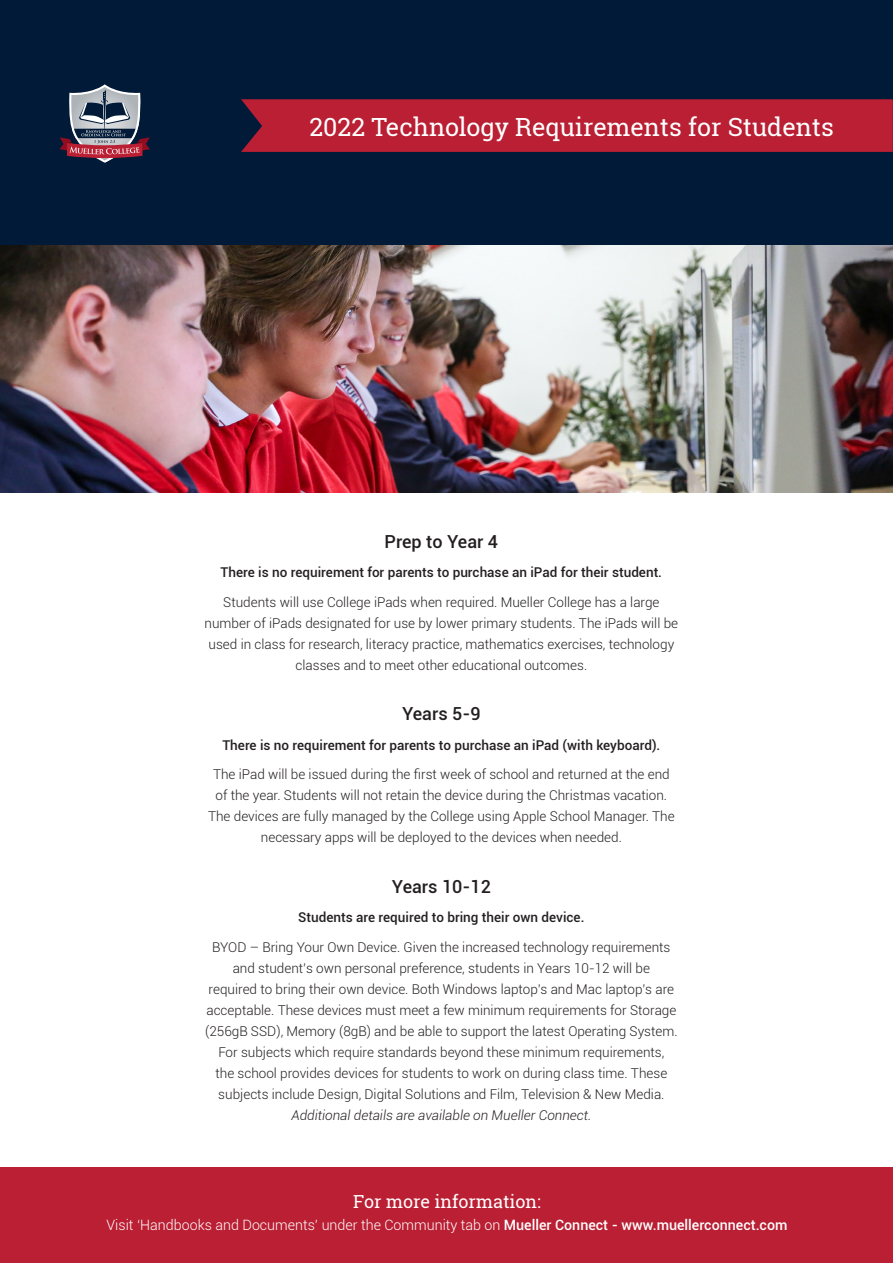
<style>
.page{position:relative;width:893px;height:1263px;background:#fff}
.page>*{position:absolute;margin:0;border:0;box-sizing:border-box;transform-origin:0 0}
.t1{font:25.05px "Roboto Slab";color:#fff}
.Body{font:500 18px "Roboto";color:#231f20}
.Body-2{font:18px "Roboto Slab";color:#fff}
.Body-3{font:300 14.25px "Roboto";color:#fff}
.Body-4{font:300 13.5px/21px "Roboto";color:#231f20;text-align:center}
.Body-5{font:500 13.5px "Roboto";color:#231f20}
.s1{font-style:italic}
.s2{font-weight:500}
</style>
<div class="page">
<div style="left:0;top:0;width:893px;height:247px;background:#001a37"></div>
<div style="left:241px;top:99px;width:652px;height:53px;background:#ba1f33"></div>
<svg style="left:59px;top:84px;width:91px;height:79px"></svg>
<div style="left:0;top:1167px;width:893px;height:96px;background:#ba1f33"></div>
<img style="left:0;top:246px;width:893px;height:246px">
<p class="t1" style="left:309px;top:110px;width:526px">2022 Technology Requirements for Students</p>
<p class="Body" style="left:385px;top:528px;width:115px">Prep to Year 4</p>
<p class="Body-5" style="left:221px;top:563px;width:443px">There is no requirement for parents to purchase an iPad for their student.</p>
<p class="Body-4" style="left:205px;top:591px;width:475px">Students will use College iPads when required. Mueller College has a large number of iPads designated for use by lower primary students. The iPads will be used in class for research, literacy practice, mathematics exercises, technology classes and to meet other educational outcomes.</p>
<p class="Body" style="left:402px;top:701px;width:80px">Years 5-9</p>
<p class="Body-5" style="left:222px;top:735px;width:439px">There is no requirement for parents to purchase an iPad (with keyboard).</p>
<p class="Body-4" style="left:208px;top:763px;width:468px">The iPad will be issued during the first week of school and returned at the end of the year. Students will not retain the device during the Christmas vacation.<br>The devices are fully managed by the College using Apple School Manager. The necessary apps will be deployed to the devices when needed.</p>
<p class="Body" style="left:392px;top:873px;width:101px">Years 10-12</p>
<p class="Body-5" style="left:298px;top:908px;width:288px">Students are required to bring their own device.</p>
<p class="Body-4" style="left:205px;top:936px;width:474px">BYOD – Bring Your Own Device. Given the increased technology requirements and student’s own personal preference, students in Years 10-12 will be<br>required to bring their own device. Both Windows laptop’s and Mac laptop’s are acceptable. These devices must meet a few minimum requirements for Storage (256gB SSD), Memory (8gB) and be able to support the latest Operating System.<br>For subjects which require standards beyond these minimum requirements,<br>the school provides devices for students to work on during class time. These subjects include Design, Digital Solutions and Film, Television &amp; New Media.<br><span class="s1">Additional details are available on Mueller Connect.</span></p>
<p class="Body-2" style="left:353px;top:1189px;width:189px">For more information:</p>
<p class="Body-3" style="left:106px;top:1215px;width:682px">Visit ‘Handbooks and Documents’ under the Community tab on <span class="s2">Mueller Connect - www.muellerconnect.com</span></p>
</div>
